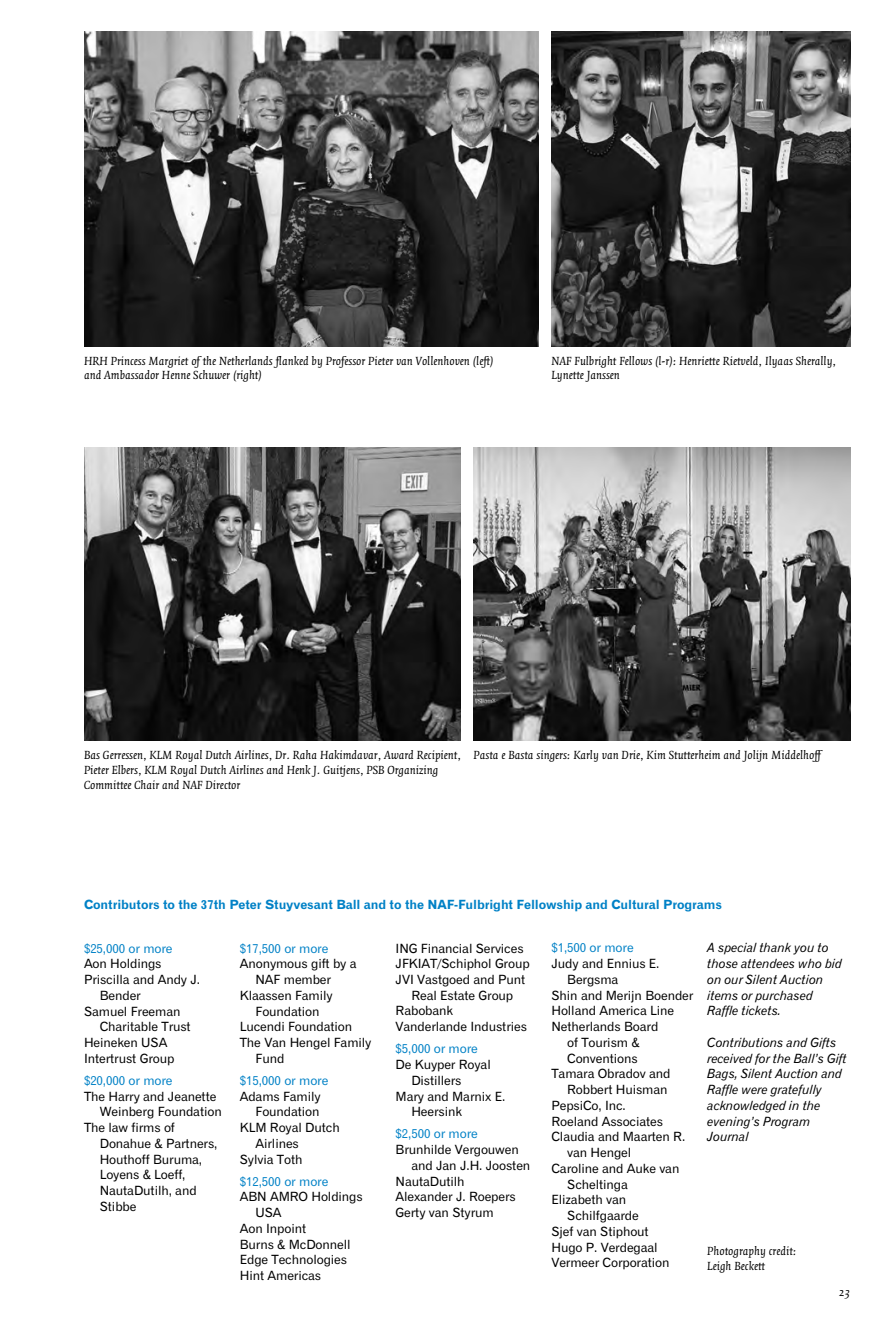
<style>
.page{position:relative;width:882px;height:1323px;background:#fff}
.page>*{position:absolute;margin:0;border:0;box-sizing:border-box;transform-origin:0 0}
.t1{font:12.6px "Gothic 720 BT Roman B";letter-spacing:-.01em;color:#000}
.t2{font:italic 12.6px/14.9px "Quadraat";color:#000}
.t3{font:12.6px/15.8px "Gothic 720 BT Italic B";letter-spacing:-.01em;color:#000}
.t4{font:12.6px "Gothic 720 BT Roman B";letter-spacing:-.01em;color:#0081c6}
.t5{font:12.6px "Gothic 720 BT Bold B";letter-spacing:-.01em;color:#0081c6}
</style>
<div class="page">
<img style="left:84px;top:32px;width:455px;height:314px">
<img style="left:474px;top:447px;width:376px;height:293px">
<img style="left:84px;top:447px;width:377px;height:293px">
<img style="left:551px;top:32px;width:299px;height:314px">
<p class="t2" style="left:84px;top:353px;width:411px">HRH Princess Margriet of the Netherlands flanked by Professor Pieter van Vollenhoven (left) and Ambassador Henne Schuwer (right)</p>
<p class="t2" style="left:551px;top:353px;width:286px">NAF Fulbright Fellows (l-r): Henriette Rietveld, Ilyaas Sherally,<br>Lynette Janssen</p>
<p class="t2" style="left:84px;top:748px;width:379px">Bas Gerressen, KLM Royal Dutch Airlines, Dr. Raha Hakimdavar, Award Recipient,<br>Pieter Elbers, KLM Royal Dutch Airlines and Henk J. Guitjens, PSB Organizing<br>Committee Chair and NAF Director</p>
<p class="t2" style="left:474px;top:748px;width:349px">Pasta e Basta singers: Karly van Drie, Kim Stutterheim and Jolijn Middelhoff</p>
<p class="t5" style="left:84px;top:896px;width:639px">Contributors to the 37th Peter Stuyvesant Ball and to the NAF-Fulbright Fellowship and Cultural Programs</p>
<p class="t4" style="left:84px;top:940px;width:90px">$25,000 or more</p>
<p class="t1" style="left:84px;top:956px;width:79px">Aon Holdings</p>
<p class="t1" style="left:84px;top:972px;width:118px">Priscilla and Andy J.</p>
<p class="t1" style="left:100px;top:988px;width:43px">Bender</p>
<p class="t1" style="left:84px;top:1003px;width:98px">Samuel Freeman</p>
<p class="t1" style="left:100px;top:1019px;width:93px">Charitable Trust</p>
<p class="t1" style="left:84px;top:1035px;width:85px">Heineken USA</p>
<p class="t1" style="left:84px;top:1051px;width:92px">Intertrust Group</p>
<p class="t4" style="left:84px;top:1073px;width:90px">$20,000 or more</p>
<p class="t1" style="left:84px;top:1089px;width:134px">The Harry and Jeanette</p>
<p class="t1" style="left:100px;top:1104px;width:124px">Weinberg Foundation</p>
<p class="t1" style="left:84px;top:1120px;width:92px">The law firms of</p>
<p class="t1" style="left:100px;top:1136px;width:119px">Donahue &amp; Partners,</p>
<p class="t1" style="left:100px;top:1151px;width:104px">Houthoff Buruma,</p>
<p class="t1" style="left:100px;top:1167px;width:87px">Loyens &amp; Loeff,</p>
<p class="t1" style="left:100px;top:1183px;width:98px">NautaDutilh, and</p>
<p class="t1" style="left:100px;top:1199px;width:38px">Stibbe</p>
<p class="t4" style="left:551px;top:940px;width:84px">$1,500 or more</p>
<p class="t1" style="left:551px;top:956px;width:110px">Judy and Ennius E.</p>
<p class="t1" style="left:567px;top:972px;width:53px">Bergsma</p>
<p class="t1" style="left:551px;top:988px;width:143px">Shin and Merijn Boender</p>
<p class="t1" style="left:551px;top:1003px;width:124px">Holland America Line</p>
<p class="t1" style="left:551px;top:1019px;width:108px">Netherlands Board</p>
<p class="t1" style="left:567px;top:1035px;width:74px">of Tourism &amp;</p>
<p class="t1" style="left:567px;top:1050px;width:72px">Conventions</p>
<p class="t1" style="left:551px;top:1066px;width:121px">Tamara Obradov and</p>
<p class="t1" style="left:567px;top:1082px;width:102px">Robbert Huisman</p>
<p class="t1" style="left:551px;top:1098px;width:76px">PepsiCo, Inc.</p>
<p class="t1" style="left:551px;top:1113px;width:113px">Roeland Associates</p>
<p class="t1" style="left:551px;top:1129px;width:135px">Claudia and Maarten R.</p>
<p class="t1" style="left:567px;top:1145px;width:66px">van Hengel</p>
<p class="t1" style="left:551px;top:1161px;width:130px">Caroline and Auke van</p>
<p class="t1" style="left:567px;top:1176px;width:62px">Scheltinga</p>
<p class="t1" style="left:551px;top:1192px;width:76px">Elizabeth van</p>
<p class="t1" style="left:567px;top:1208px;width:73px">Schilfgaarde</p>
<p class="t1" style="left:551px;top:1224px;width:99px">Sjef van Stiphout</p>
<p class="t1" style="left:551px;top:1239px;width:108px">Hugo P. Verdegaal</p>
<p class="t1" style="left:551px;top:1255px;width:120px">Vermeer Corporation</p>
<p class="t4" style="left:240px;top:940px;width:90px">$17,500 or more</p>
<p class="t1" style="left:240px;top:956px;width:118px">Anonymous gift by a</p>
<p class="t1" style="left:256px;top:972px;width:77px">NAF member</p>
<p class="t1" style="left:240px;top:988px;width:94px">Klaassen Family</p>
<p class="t1" style="left:256px;top:1003px;width:66px">Foundation</p>
<p class="t1" style="left:240px;top:1019px;width:114px">Lucendi Foundation</p>
<p class="t1" style="left:240px;top:1035px;width:133px">The Van Hengel Family</p>
<p class="t1" style="left:256px;top:1051px;width:30px">Fund</p>
<p class="t4" style="left:240px;top:1073px;width:90px">$15,000 or more</p>
<p class="t1" style="left:240px;top:1088px;width:82px">Adams Family</p>
<p class="t1" style="left:256px;top:1104px;width:66px">Foundation</p>
<p class="t1" style="left:240px;top:1120px;width:102px">KLM Royal Dutch</p>
<p class="t1" style="left:256px;top:1136px;width:45px">Airlines</p>
<p class="t1" style="left:240px;top:1151px;width:64px">Sylvia Toth</p>
<p class="t4" style="left:240px;top:1173px;width:90px">$12,500 or more</p>
<p class="t1" style="left:240px;top:1189px;width:124px">ABN AMRO Holdings</p>
<p class="t1" style="left:256px;top:1205px;width:28px">USA</p>
<p class="t1" style="left:240px;top:1221px;width:68px">Aon Inpoint</p>
<p class="t1" style="left:240px;top:1236px;width:112px">Burns &amp; McDonnell</p>
<p class="t1" style="left:240px;top:1252px;width:109px">Edge Technologies</p>
<p class="t1" style="left:240px;top:1268px;width:83px">Hint Americas</p>
<p class="t1" style="left:396px;top:940px;width:129px">ING Financial Services</p>
<p class="t1" style="left:396px;top:956px;width:136px">JFKIAT/Schiphol Group</p>
<p class="t1" style="left:396px;top:972px;width:131px">JVI Vastgoed and Punt</p>
<p class="t1" style="left:411px;top:988px;width:103px">Real Estate Group</p>
<p class="t1" style="left:396px;top:1003px;width:59px">Rabobank</p>
<p class="t1" style="left:396px;top:1019px;width:133px">Vanderlande Industries</p>
<p class="t4" style="left:396px;top:1041px;width:84px">$5,000 or more</p>
<p class="t1" style="left:396px;top:1057px;width:97px">De Kuyper Royal</p>
<p class="t1" style="left:411px;top:1073px;width:52px">Distillers</p>
<p class="t1" style="left:396px;top:1088px;width:111px">Mary and Marnix E.</p>
<p class="t1" style="left:411px;top:1104px;width:52px">Heersink</p>
<p class="t4" style="left:396px;top:1126px;width:84px">$2,500 or more</p>
<p class="t1" style="left:396px;top:1142px;width:125px">Brunhilde Vergouwen</p>
<p class="t1" style="left:411px;top:1158px;width:121px">and Jan J.H. Joosten</p>
<p class="t1" style="left:396px;top:1173px;width:71px">NautaDutilh</p>
<p class="t1" style="left:396px;top:1189px;width:122px">Alexander J. Roepers</p>
<p class="t1" style="left:396px;top:1205px;width:100px">Gerty van Styrum</p>
<p class="t3" style="left:707px;top:940px;width:136px">A special thank you to those attendees who bid on our Silent Auction items or purchased<br>Raffle tickets.</p>
<p class="t3" style="left:707px;top:1034px;width:141px">Contributions and Gifts received for the Ball’s Gift<br>Bags, Silent Auction and<br>Raffle were gratefully acknowledged in the evening’s Program<br>Journal</p>
<p class="t2" style="left:707px;top:1244px;width:91px">Photography credit:<br>Leigh Beckett</p>
<p class="t2" style="left:839px;top:1284px;width:14px">23</p>
</div>
